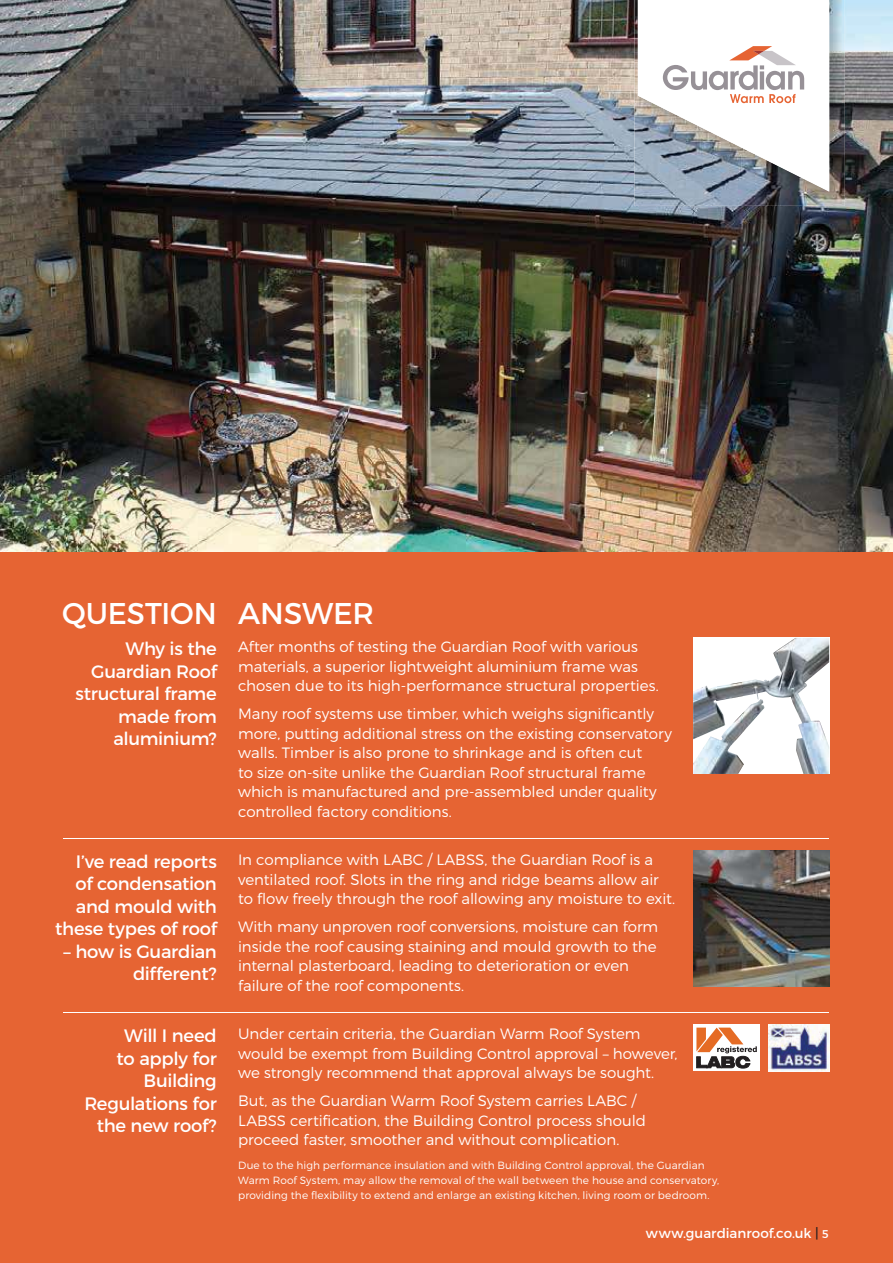
<style>
.page{position:relative;width:893px;height:1263px;background:#fff}
.page>*{position:absolute;margin:0;border:0;box-sizing:border-box;transform-origin:0 0}
.t1{font:30px "Montserrat";letter-spacing:-.005em;color:#fff}
.t2{font:18px/22.5px "Montserrat";letter-spacing:-.015em;color:#fff;text-align:right}
.t3{font:300 15px/19.5px "Montserrat";letter-spacing:-.005em;color:#fff}
.t4{font:13.5px "Montserrat";color:#fff}
.t5{font:300 10.5px/15px "Montserrat";letter-spacing:.01em;color:#fff}
.s1{color:#221e1f}
.s2{font-size:11.25px}
</style>
<div class="page">
<img style="left:0;top:0;width:893px;height:553px">
<div style="left:0;top:553px;width:893px;height:710px;background:#e66433"></div>
<img style="left:693px;top:638px;width:136px;height:136px">
<img style="left:693px;top:850px;width:136px;height:136px">
<div style="left:693px;top:1025px;width:67px;height:46px;background:#fff"></div>
<svg style="left:696px;top:1027px;width:61px;height:41px"></svg>
<img style="left:768px;top:1025px;width:61px;height:46px">
<hr style="left:64px;top:1012px;width:765px;height:1px;background:#fff">
<hr style="left:64px;top:838px;width:765px;height:1px;background:#fff">
<img style="left:634px;top:0;width:211px;height:206px">
<svg style="left:638px;top:0;width:191px;height:192px"></svg>
<h1 class="t1" style="left:62px;top:600px;width:314px">QUESTION ANSWER</h1>
<p class="t2" style="left:75px;top:638px;width:143px">Why is the<br>Guardian Roof structural frame made from aluminium?</p>
<p class="t3" style="left:238px;top:638px;width:422px">After months of testing the Guardian Roof with various materials, a superior lightweight aluminium frame was chosen due to its high-performance structural properties.</p>
<p class="t3" style="left:238px;top:705px;width:435px">Many roof systems use timber, which weighs significantly more, putting additional stress on the existing conservatory walls. Timber is also prone to shrinkage and is often cut<br>to size on-site unlike the Guardian Roof structural frame which is manufactured and pre-assembled under quality controlled factory conditions.</p>
<p class="t2" style="left:55px;top:851px;width:163px">I’ve read reports of condensation and mould with these types of roof</p>
<p class="t2" style="left:64px;top:941px;width:155px">– how is Guardian different?</p>
<p class="t2" style="left:84px;top:1025px;width:134px">Will I need<br>to apply for<br>Building<br>Regulations for the new roof?</p>
<p class="t3" style="left:238px;top:850px;width:439px">In compliance with LABC / LABSS, the Guardian Roof is a ventilated roof. Slots in the ring and ridge beams allow air to flow freely through the roof allowing any moisture to exit.</p>
<p class="t3" style="left:238px;top:918px;width:422px">With many unproven roof conversions, moisture can form inside the roof causing staining and mould growth to the internal plasterboard, leading to deterioration or even failure of the roof components.</p>
<p class="t3" style="left:238px;top:1025px;width:441px">Under certain criteria, the Guardian Warm Roof System would be exempt from Building Control approval – however, we strongly recommend that approval always be sought.</p>
<p class="t3" style="left:238px;top:1092px;width:409px">But, as the Guardian Warm Roof System carries LABC /<br>LABSS certification, the Building Control process should proceed faster, smoother and without complication.</p>
<p class="t5" style="left:238px;top:1158px;width:482px">Due to the high performance insulation and with Building Control approval, the Guardian<br>Warm Roof System, may allow the removal of the wall between the house and conservatory, providing the flexibility to extend and enlarge an existing kitchen, living room or bedroom.</p>
<p class="t4" style="left:646px;top:1226px;width:184px">www.guardianroof.co.uk <span class="s1">|</span> <span class="s2">5</span></p>
</div>
